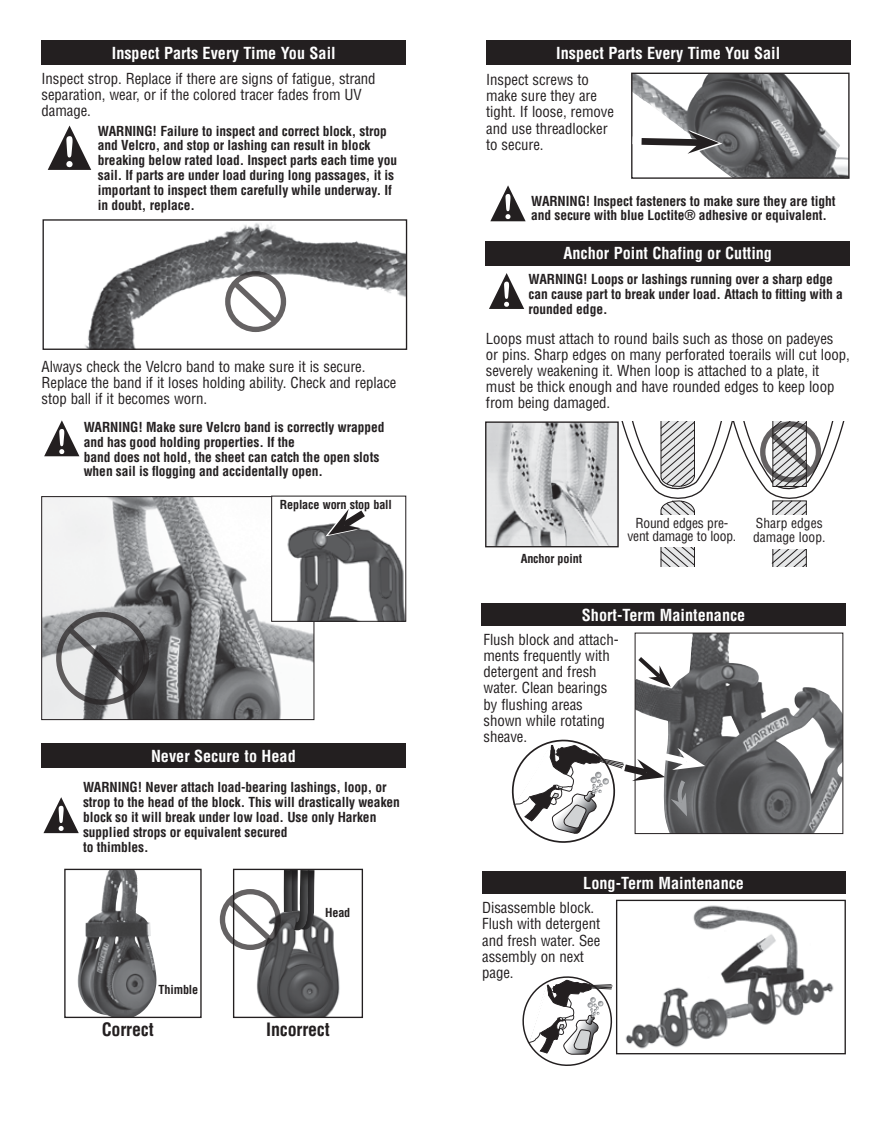
<style>
.page{position:relative;width:891px;height:1134px;background:#fff}
.page>*{position:absolute;margin:0;border:0;box-sizing:border-box;transform-origin:0 0}
.t1{font:700 condensed 18px "Helvetica";letter-spacing:-.01em;color:#231f20}
.t2{font:700 condensed 16.2px "Helvetica";color:#fff}
.t3{font:condensed 14.85px/16.2px "Helvetica";letter-spacing:-.005em;color:#231f20}
.t4{font:700 condensed 13.5px/14.8px "Helvetica";letter-spacing:-.005em;color:#231f20}
.t5{font:condensed 13.5px/13.5px "Helvetica";letter-spacing:-.015em;color:#231f20}
.t6{font:700 condensed 12.15px "Helvetica";letter-spacing:-.01em;color:#231f20}
</style>
<div class="page">
<img style="left:637px;top:635px;width:204px;height:197px">
<div style="left:635px;top:633px;width:208px;height:201px;border:1px solid #231f20"></div>
<div style="left:42px;top:40px;width:364px;height:25px;background:#231f20"></div>
<svg style="left:48px;top:126px;width:43px;height:44px"></svg>
<img style="left:85px;top:223px;width:320px;height:125px">
<div style="left:43px;top:219px;width:364px;height:131px;border:1px solid #231f20"></div>
<svg style="left:44px;top:420px;width:35px;height:36px"></svg>
<div style="left:225px;top:271px;width:61px;height:61px;border:5px solid #231f20;border-radius:50%"></div>
<svg style="left:227px;top:276px;width:55px;height:53px"></svg>
<img style="left:43px;top:498px;width:269px;height:220px">
<div style="left:41px;top:496px;width:273px;height:224px;border:1px solid #231f20"></div>
<div style="left:56px;top:612px;width:93px;height:93px;border:5px solid #231f20;border-radius:50%"></div>
<svg style="left:63px;top:622px;width:77px;height:75px;background:#7d7d7f"></svg>
<svg style="left:43px;top:797px;width:36px;height:36px"></svg>
<div style="left:41px;top:743px;width:365px;height:25px;background:#231f20"></div>
<img style="left:273px;top:498px;width:131px;height:122px">
<div style="left:271px;top:496px;width:135px;height:126px;border:1px solid #231f20"></div>
<img style="left:256px;top:871px;width:84px;height:145px">
<div style="left:233px;top:869px;width:130px;height:149px;border:1px solid #231f20"></div>
<img style="left:78px;top:871px;width:79px;height:145px">
<div style="left:64px;top:869px;width:138px;height:149px;border:1px solid #231f20"></div>
<div style="left:298px;top:867px;width:21px;height:63px;background:#231f20;opacity:.75"></div>
<div style="left:292px;top:866px;width:20px;height:66px;background:#231f20;opacity:.75"></div>
<svg style="left:284px;top:866px;width:34px;height:65px"></svg>
<div style="left:284px;top:866px;width:11px;height:47px;background:#231f20;opacity:.75"></div>
<div style="left:220px;top:889px;width:61px;height:61px;border:5px solid #231f20;border-radius:50%"></div>
<svg style="left:222px;top:894px;width:55px;height:52px"></svg>
<svg style="left:325px;top:504px;width:47px;height:32px"></svg>
<div style="left:485px;top:241px;width:365px;height:24px;background:#231f20"></div>
<svg style="left:489px;top:273px;width:35px;height:36px"></svg>
<img style="left:633px;top:75px;width:215px;height:102px">
<div style="left:631px;top:73px;width:219px;height:106px;border:1px solid #231f20"></div>
<div style="left:486px;top:40px;width:364px;height:25px;background:#231f20"></div>
<svg style="left:490px;top:185px;width:36px;height:36px"></svg>
<img style="left:487px;top:423px;width:130px;height:122px">
<div style="left:485px;top:421px;width:134px;height:126px;border:1px solid #231f20"></div>
<svg style="left:621px;top:421px;width:224px;height:146px"></svg>
<div style="left:481px;top:603px;width:365px;height:23px;background:#231f20"></div>
<svg style="left:522px;top:976px;width:91px;height:90px"></svg>
<div style="left:482px;top:872px;width:363px;height:22px;background:#231f20"></div>
<img style="left:625px;top:905px;width:209px;height:144px">
<div style="left:616px;top:900px;width:230px;height:154px;border:1px solid #231f20"></div>
<svg style="left:634px;top:653px;width:37px;height:34px"></svg>
<svg style="left:631px;top:130px;width:91px;height:25px"></svg>
<svg style="left:511px;top:738px;width:194px;height:105px"></svg>
<p class="t2" style="left:112px;top:43px;width:225px">Inspect Parts Every Time You Sail</p>
<p class="t3" style="left:42px;top:70px;width:336px">Inspect strop. Replace if there are signs of fatigue, strand separation, wear, or if the colored tracer fades from UV damage.</p>
<p class="t4" style="left:98px;top:123px;width:301px">WARNING! Failure to inspect and correct block, strop and Velcro, and stop or lashing can result in block breaking below rated load. Inspect parts each time you sail. If parts are under load during long passages, it is important to inspect them carefully while underway. If in doubt, replace.</p>
<p class="t3" style="left:42px;top:358px;width:356px">Always check the Velcro band to make sure it is secure.<br>Replace the band if it loses holding ability. Check and replace stop ball if it becomes worn.</p>
<p class="t4" style="left:84px;top:419px;width:302px">WARNING! Make sure Velcro band is correctly wrapped and has good holding properties. If the<br>band does not hold, the sheet can catch the open slots when sail is flogging and accidentally open.</p>
<p class="t6" style="left:280px;top:497px;width:114px">Replace worn stop ball</p>
<p class="t2" style="left:151px;top:746px;width:146px">Never Secure to Head</p>
<p class="t4" style="left:83px;top:780px;width:319px">WARNING! Never attach load-bearing lashings, loop, or strop to the head of the block. This will drastically weaken block so it will break under low load. Use only Harken supplied strops or equivalent secured<br>to thimbles.</p>
<p class="t6" style="left:159px;top:982px;width:41px">Thimble</p>
<p class="t6" style="left:325px;top:905px;width:27px">Head</p>
<h1 class="t1" style="left:102px;top:1019px;width:53px">Correct</h1>
<h1 class="t1" style="left:266px;top:1019px;width:65px">Incorrect</h1>
<p class="t2" style="left:556px;top:43px;width:225px">Inspect Parts Every Time You Sail</p>
<p class="t3" style="left:486px;top:71px;width:129px">Inspect screws to make sure they are tight. If loose, remove and use threadlocker to secure.</p>
<p class="t4" style="left:531px;top:193px;width:306px">WARNING! Inspect fasteners to make sure they are tight and secure with blue Loctite® adhesive or equivalent.</p>
<p class="t2" style="left:563px;top:244px;width:210px">Anchor Point Chafing or Cutting</p>
<p class="t4" style="left:528px;top:272px;width:316px">WARNING! Loops or lashings running over a sharp edge can cause part to break under load. Attach to fitting with a rounded edge.</p>
<p class="t3" style="left:486px;top:330px;width:365px">Loops must attach to round bails such as those on padeyes<br>or pins. Sharp edges on many perforated toerails will cut loop, severely weakening it. When loop is attached to a plate, it must be thick enough and have rounded edges to keep loop from being damaged.</p>
<p class="t6" style="left:521px;top:551px;width:63px">Anchor point</p>
<p class="t5" style="left:627px;top:516px;width:110px;text-align:center">Round edges pre&shy;vent damage to loop.</p>
<p class="t5" style="left:753px;top:516px;width:74px">Sharp edges damage loop.</p>
<p class="t2" style="left:582px;top:605px;width:165px">Short-Term Maintenance</p>
<p class="t3" style="left:484px;top:631px;width:137px">Flush block and attach&shy;ments frequently with detergent and fresh water. Clean bearings by flushing areas shown while rotating sheave.</p>
<p class="t2" style="left:583px;top:873px;width:162px">Long-Term Maintenance</p>
<p class="t3" style="left:482px;top:899px;width:120px">Disassemble block.<br>Flush with detergent and fresh water. See assembly on next page.</p>
</div>
